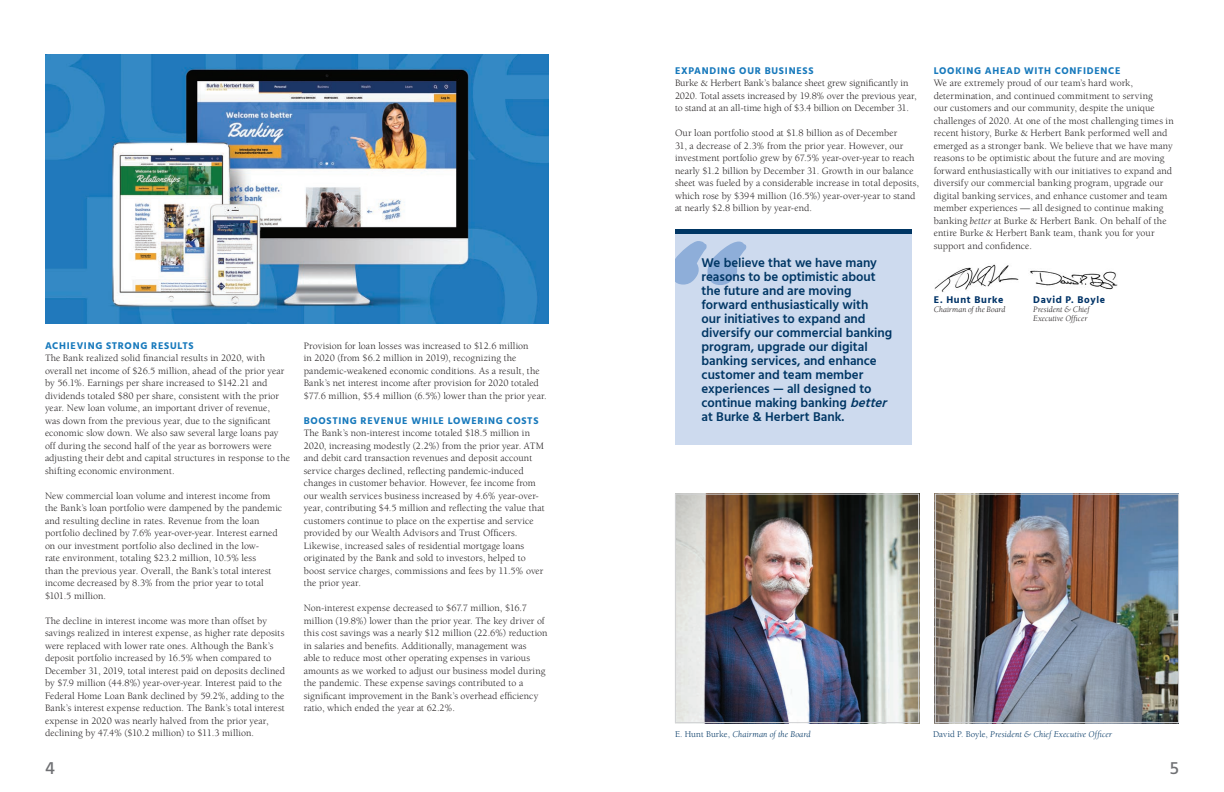
<style>
.page{position:relative;width:1224px;height:792px;background:#fff}
.page>*{position:absolute;margin:0;border:0;box-sizing:border-box;transform-origin:0 0}
.t1{font:500 18px "Hind";color:#6f7073}
.BODY{font:600 13px/14px "Hind";color:#003664}
.BODY-2{font:10px/12.5px "Berkeley Std";letter-spacing:.005em;color:#231f20}
.t2{font:700 10px "Hind";letter-spacing:.07em;color:#1779bc}
.t3{font:700 10px "Hind";letter-spacing:.07em;color:#003367}
.t4{font:italic 9px "Berkeley Std";letter-spacing:.01em;color:#003664}
.BODY-3{font:italic 8.5px/9px "Berkeley Std";color:#231f20}
.s1{font-family:"Garamond Premr Pro Lt Disp"}
.s2{font-style:italic}
.s3{font-style:normal}
</style>
<div class="page">
<img style="left:1030px;top:270px;width:88px;height:20px">
<img style="left:934px;top:264px;width:84px;height:28px">
<img style="left:677px;top:496px;width:240px;height:225px">
<div style="left:675px;top:494px;width:244px;height:229px;border:1px solid #d1d2d4"></div>
<img style="left:937px;top:496px;width:240px;height:225px">
<div style="left:935px;top:494px;width:244px;height:229px;border:1px solid #d1d2d4"></div>
<div style="left:675px;top:229px;width:237px;height:216px;background:#cddaee"></div>
<svg style="left:675px;top:241px;width:71px;height:44px"></svg>
<hr style="left:675px;top:229px;width:237px;height:4px;background:#003664">
<img style="left:45px;top:54px;width:504px;height:270px">
<h2 class="t2" style="left:45px;top:339px;width:150px">ACHIEVING STRONG RESULTS</h2>
<p class="BODY-2" style="left:45px;top:352px;width:247px">The Bank realized solid financial results in 2020, with overall net income of $26.5 million, ahead of the prior year by 56.1%. Earnings per share increased to $142.21 and dividends totaled $80 per share, consistent with the prior year. New loan volume, an important driver of revenue,<br>was down from the previous year, due to the significant economic slow down. We also saw several large loans pay off during the second half of the year as borrowers were adjusting their debt and capital structures in response to the shifting economic environment.</p>
<p class="BODY-2" style="left:45px;top:489px;width:239px">New commercial loan volume and interest income from the Bank’s loan portfolio were dampened by the pandemic and resulting decline in rates. Revenue from the loan portfolio declined by 7.6% year-over-year. Interest earned on our investment portfolio also declined in the low-<br>rate environment, totaling $23.2 million, 10.5% less<br>than the previous year. Overall, the Bank’s total interest income decreased by 8.3% from the prior year to total $101.5 million.</p>
<p class="BODY-2" style="left:45px;top:614px;width:242px">The decline in interest income was more than offset by savings realized in interest expense, as higher rate deposits were replaced with lower rate ones. Although the Bank’s deposit portfolio increased by 16.5% when compared to December 31, 2019, total interest paid on deposits declined by $7.9 million (44.8%) year-over-year. Interest paid to the Federal Home Loan Bank declined by 59.2%, adding to the Bank’s interest expense reduction. The Bank’s total interest expense in 2020 was nearly halved from the prior year, declining by 47.4% ($10.2 million) to $11.3 million.</p>
<p class="BODY-2" style="left:304px;top:339px;width:245px">Provision for loan losses was increased to $12.6 million<br>in 2020 (from $6.2 million in 2019), recognizing the pandemic-weakened economic conditions. As a result, the Bank’s net interest income after provision for 2020 totaled $77.6 million, $5.4 million (6.5%) lower than the prior year.</p>
<h2 class="t2" style="left:304px;top:414px;width:236px">BOOSTING REVENUE WHILE LOWERING COSTS</h2>
<p class="BODY-2" style="left:304px;top:427px;width:242px">The Bank’s non-interest income totaled $18.5 million in 2020, increasing modestly (2.2%) from the prior year. ATM and debit card transaction revenues and deposit account service charges declined, reflecting pandemic-induced changes in customer behavior. However, fee income from our wealth services business increased by 4.6% year-over&shy;year, contributing $4.5 million and reflecting the value that customers continue to place on the expertise and service provided by our Wealth Advisors and Trust Officers.<br>Likewise, increased sales of residential mortgage loans originated by the Bank and sold to investors, helped to boost service charges, commissions and fees by 11.5% over the prior year.</p>
<p class="BODY-2" style="left:304px;top:602px;width:245px">Non-interest expense decreased to $67.7 million, $16.7 million (19.8%) lower than the prior year. The key driver of this cost savings was a nearly $12 million (22.6%) reduction in salaries and benefits. Additionally, management was<br>able to reduce most other operating expenses in various amounts as we worked to adjust our business model during the pandemic. These expense savings contributed to a significant improvement in the Bank’s overhead efficiency ratio, which ended the year at 62.2%.</p>
<h2 class="t2" style="left:675px;top:64px;width:140px">EXPANDING OUR BUSINESS</h2>
<p class="BODY-2" style="left:675px;top:77px;width:243px">Burke <span class="s1">&amp;</span> Herbert Bank’s balance sheet grew significantly in<br>2020. Total assets increased by 19.8% over the previous year, to stand at an all-time high of $3.4 billion on December 31.</p>
<p class="BODY-2" style="left:675px;top:127px;width:246px">Our loan portfolio stood at $1.8 billion as of December<br>31, a decrease of 2.3% from the prior year. However, our investment portfolio grew by 67.5% year-over-year to reach nearly $1.2 billion by December 31. Growth in our balance sheet was fueled by a considerable increase in total deposits, which rose by $394 million (16.5%) year-over-year to stand at nearly $2.8 billion by year-end.</p>
<p class="BODY" style="left:702px;top:256px;width:192px">We believe that we have many reasons to be optimistic about the future and are moving forward enthusiastically with<br>our initiatives to expand and diversify our commercial banking program, upgrade our digital banking services, and enhance customer and team member experiences — all designed to continue making banking <span class="s2">better </span>at Burke &amp; Herbert Bank.</p>
<h2 class="t2" style="left:934px;top:64px;width:188px">LOOKING AHEAD WITH CONFIDENCE</h2>
<p class="BODY-2" style="left:934px;top:77px;width:242px">We are extremely proud of our team’s hard work, determination, and continued commitment to serving<br>our customers and our community, despite the unique challenges of 2020. At one of the most challenging times in recent history, Burke <span class="s1">&amp;</span> Herbert Bank performed well and emerged as a stronger bank. We believe that we have many reasons to be optimistic about the future and are moving forward enthusiastically with our initiatives to expand and diversify our commercial banking program, upgrade our digital banking services, and enhance customer and team member experiences — all designed to continue making banking <span class="s2">better</span> at Burke <span class="s1">&amp;</span> Herbert Bank. On behalf of the entire Burke <span class="s1">&amp;</span> Herbert Bank team, thank you for your support and confidence.</p>
<h2 class="t3" style="left:934px;top:294px;width:71px">E. Hunt Burke</h2>
<h2 class="BODY-3" style="left:934px;top:305px;width:73px">Chairman of the Board</h2>
<h2 class="t3" style="left:1033px;top:294px;width:73px">David P. Boyle</h2>
<p class="BODY-3" style="left:1033px;top:305px;width:58px">President &amp; Chief<br>Executive Officer</p>
<p class="t4" style="left:675px;top:729px;width:137px"><span class="s3">E. Hunt Burke,</span> Chairman of the Board</p>
<p class="t4" style="left:933px;top:729px;width:181px"><span class="s3">David P. Boyle,</span> President &amp; Chief Executive Officer</p>
<h1 class="t1" style="left:45px;top:755px;width:11px">4</h1>
<h1 class="t1" style="left:1170px;top:755px;width:11px">5</h1>
</div>
